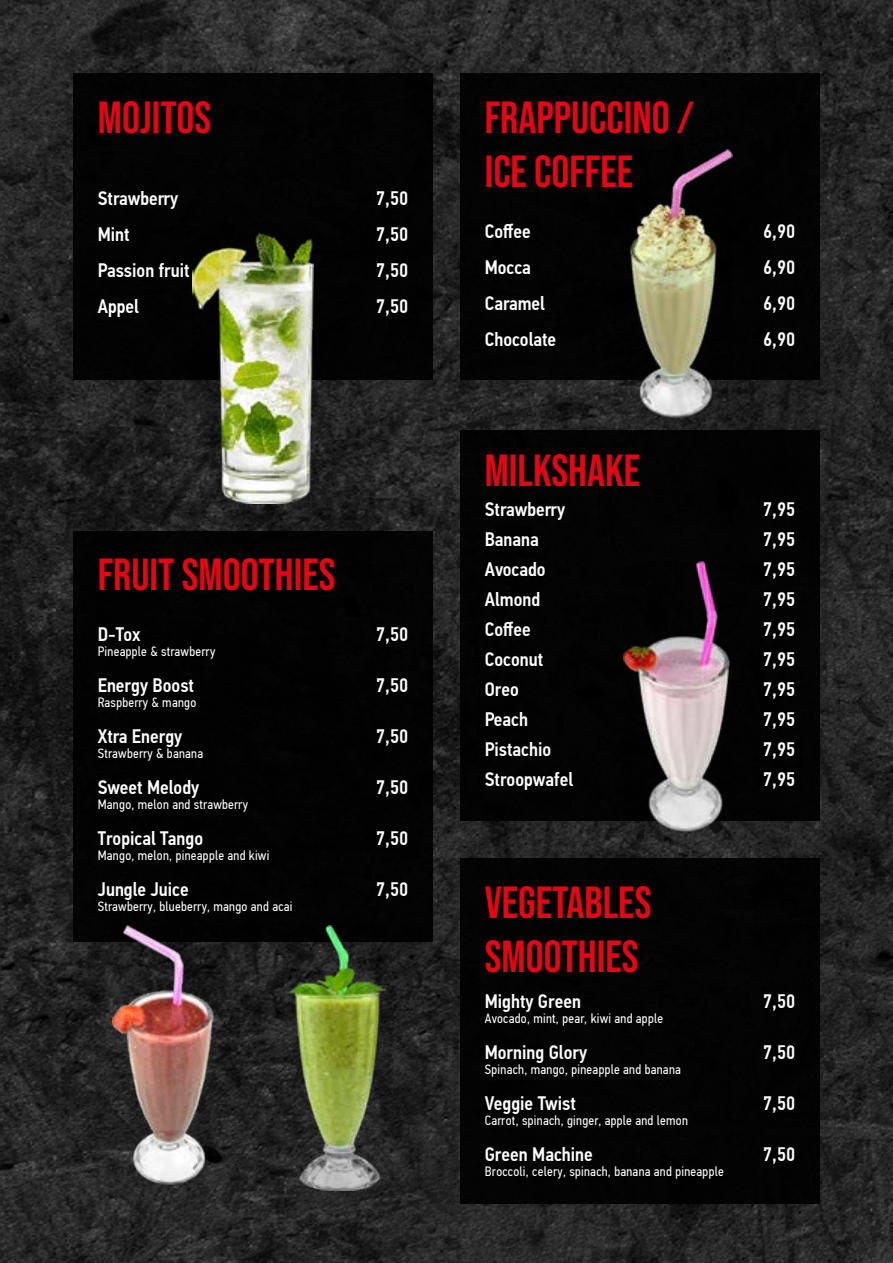
<style>
.page{position:relative;width:893px;height:1263px;background:#fff}
.page>*{position:absolute;margin:0;border:0;box-sizing:border-box;transform-origin:0 0}
.t1{font:45px/54px "Bebas Neue";color:#e30613}
.t2{font:500 19.5px "PF Din Text Cond Pro";color:#fff}
.t3{font:13.5px "PF Din Text Cond Pro";letter-spacing:.02em;color:#fff}
</style>
<div class="page">
<img style="left:0;top:0;width:893px;height:1263px">
<div style="left:460px;top:73px;width:360px;height:307px;background:#000"></div>
<div style="left:73px;top:73px;width:360px;height:307px;background:#000"></div>
<div style="left:460px;top:858px;width:360px;height:346px;background:#000"></div>
<div style="left:73px;top:531px;width:360px;height:410px;background:#000"></div>
<img style="left:113px;top:926px;width:149px;height:265px">
<img style="left:287px;top:926px;width:98px;height:265px">
<div style="left:460px;top:430px;width:360px;height:391px;background:#000"></div>
<img style="left:623px;top:561px;width:160px;height:274px">
<img style="left:603px;top:149px;width:129px;height:273px">
<img style="left:192px;top:233px;width:122px;height:270px">
<h1 class="t1" style="left:98px;top:90px;width:115px">MOJITOS</h1>
<p class="t2" style="left:98px;top:186px;width:82px">Strawberry</p>
<p class="t2" style="left:376px;top:186px;width:33px">7,50</p>
<p class="t2" style="left:98px;top:222px;width:33px">Mint</p>
<p class="t2" style="left:376px;top:222px;width:33px">7,50</p>
<p class="t2" style="left:98px;top:258px;width:93px">Passion fruit</p>
<p class="t2" style="left:376px;top:258px;width:33px">7,50</p>
<p class="t2" style="left:98px;top:294px;width:43px">Appel</p>
<p class="t2" style="left:376px;top:294px;width:33px">7,50</p>
<h1 class="t1" style="left:98px;top:547px;width:239px">FRUIT SMOOTHIES</h1>
<p class="t2" style="left:98px;top:623px;width:44px">D-Tox</p>
<p class="t2" style="left:376px;top:623px;width:33px">7,50</p>
<p class="t3" style="left:98px;top:643px;width:119px">Pineapple &amp; strawberry</p>
<p class="t2" style="left:98px;top:674px;width:98px">Energy Boost</p>
<p class="t2" style="left:376px;top:674px;width:33px">7,50</p>
<p class="t3" style="left:98px;top:694px;width:100px">Raspberry &amp; mango</p>
<p class="t2" style="left:98px;top:725px;width:86px">Xtra Energy</p>
<p class="t2" style="left:376px;top:725px;width:33px">7,50</p>
<p class="t3" style="left:98px;top:745px;width:107px">Strawberry &amp; banana</p>
<p class="t2" style="left:98px;top:776px;width:103px">Sweet Melody</p>
<p class="t2" style="left:376px;top:776px;width:33px">7,50</p>
<p class="t3" style="left:98px;top:796px;width:152px">Mango, melon and strawberry</p>
<p class="t2" style="left:98px;top:827px;width:107px">Tropical Tango</p>
<p class="t2" style="left:376px;top:827px;width:33px">7,50</p>
<p class="t3" style="left:98px;top:847px;width:173px">Mango, melon, pineapple and kiwi</p>
<p class="t2" style="left:98px;top:878px;width:93px">Jungle Juice</p>
<p class="t2" style="left:376px;top:878px;width:33px">7,50</p>
<p class="t3" style="left:98px;top:898px;width:196px">Strawberry, blueberry, mango and acai</p>
<h1 class="t1" style="left:485px;top:90px;width:211px">FRAPPUCCINO /<br>ICE COFFEE</h1>
<p class="t2" style="left:485px;top:219px;width:47px">Coffee</p>
<p class="t2" style="left:763px;top:219px;width:33px">6,90</p>
<p class="t2" style="left:485px;top:255px;width:48px">Mocca</p>
<p class="t2" style="left:763px;top:255px;width:33px">6,90</p>
<p class="t2" style="left:485px;top:291px;width:62px">Caramel</p>
<p class="t2" style="left:763px;top:291px;width:33px">6,90</p>
<p class="t2" style="left:485px;top:327px;width:73px">Chocolate</p>
<p class="t2" style="left:763px;top:327px;width:33px">6,90</p>
<h1 class="t1" style="left:485px;top:443px;width:157px">MILKSHAKE</h1>
<p class="t2" style="left:485px;top:497px;width:82px">Strawberry</p>
<p class="t2" style="left:763px;top:497px;width:33px">7,95</p>
<p class="t2" style="left:485px;top:527px;width:56px">Banana</p>
<p class="t2" style="left:763px;top:527px;width:33px">7,95</p>
<p class="t2" style="left:485px;top:557px;width:62px">Avocado</p>
<p class="t2" style="left:763px;top:557px;width:33px">7,95</p>
<p class="t2" style="left:485px;top:587px;width:57px">Almond</p>
<p class="t2" style="left:763px;top:587px;width:33px">7,95</p>
<p class="t2" style="left:485px;top:617px;width:47px">Coffee</p>
<p class="t2" style="left:763px;top:617px;width:33px">7,95</p>
<p class="t2" style="left:485px;top:647px;width:60px">Coconut</p>
<p class="t2" style="left:763px;top:647px;width:33px">7,95</p>
<p class="t2" style="left:485px;top:677px;width:36px">Oreo</p>
<p class="t2" style="left:763px;top:677px;width:33px">7,95</p>
<p class="t2" style="left:485px;top:707px;width:45px">Peach</p>
<p class="t2" style="left:763px;top:707px;width:33px">7,95</p>
<p class="t2" style="left:485px;top:737px;width:68px">Pistachio</p>
<p class="t2" style="left:763px;top:737px;width:33px">7,95</p>
<p class="t2" style="left:485px;top:767px;width:90px">Stroopwafel</p>
<p class="t2" style="left:763px;top:767px;width:33px">7,95</p>
<h1 class="t1" style="left:485px;top:875px;width:168px">VEGETABLES<br>SMOOTHIES</h1>
<p class="t2" style="left:485px;top:989px;width:98px">Mighty Green</p>
<p class="t2" style="left:763px;top:989px;width:33px">7,50</p>
<p class="t3" style="left:485px;top:1010px;width:180px">Avocado, mint, pear, kiwi and apple</p>
<p class="t2" style="left:485px;top:1040px;width:104px">Morning Glory</p>
<p class="t2" style="left:763px;top:1040px;width:33px">7,50</p>
<p class="t3" style="left:485px;top:1061px;width:198px">Spinach, mango, pineapple and banana</p>
<p class="t2" style="left:485px;top:1091px;width:93px">Veggie Twist</p>
<p class="t2" style="left:763px;top:1091px;width:33px">7,50</p>
<p class="t3" style="left:485px;top:1112px;width:205px">Carrot, spinach, ginger, apple and lemon</p>
<p class="t2" style="left:485px;top:1142px;width:110px">Green Machine</p>
<p class="t2" style="left:763px;top:1142px;width:33px">7,50</p>
<p class="t3" style="left:485px;top:1163px;width:241px">Broccoli, celery, spinach, banana and pineapple</p>
</div>
